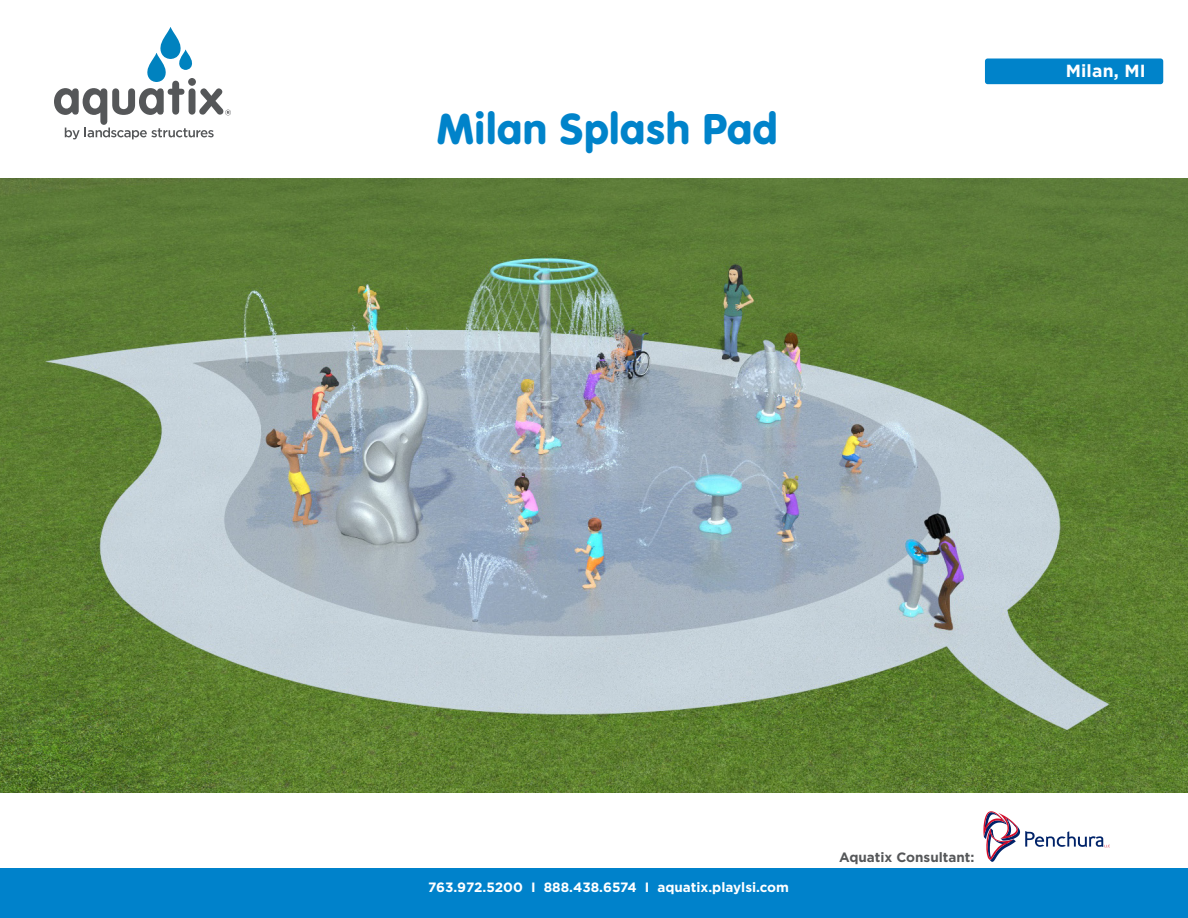
<style>
.page{position:relative;width:1188px;height:918px;background:#fff}
.page>*{position:absolute;margin:0;border:0;box-sizing:border-box;transform-origin:0 0}
.t1{font:45px "VAG Rundschrift D";letter-spacing:.01em;color:#0083ca}
.t2{font:700 17.55px "Gotham";letter-spacing:.01em;color:#fff}
.t3{font:700 13.5px "Gotham";color:#fff}
.Pricing_Mechanical{font:700 13.5px "Gotham";color:#555759}
</style>
<div class="page">
<div style="left:985px;top:58px;width:178px;height:26px;background:#0083ca;border-radius:3px"></div>
<div style="left:0;top:869px;width:1188px;height:49px;background:#0082cb"></div>
<svg style="left:54px;top:27px;width:177px;height:112px"></svg>
<img style="left:0;top:179px;width:1188px;height:614px">
<svg style="left:983px;top:811px;width:127px;height:51px"></svg>
<p class="t1" style="left:437px;top:103px;width:342px">Milan Splash Pad</p>
<p class="t2" style="left:1066px;top:59px;width:81px">Milan, MI</p>
<p class="t3" style="left:428px;top:878px;width:362px">763.972.5200 I 888.438.6574 I aquatix.playlsi.com</p>
<p class="Pricing_Mechanical" style="left:839px;top:848px;width:137px">Aquatix Consultant:</p>
</div>
